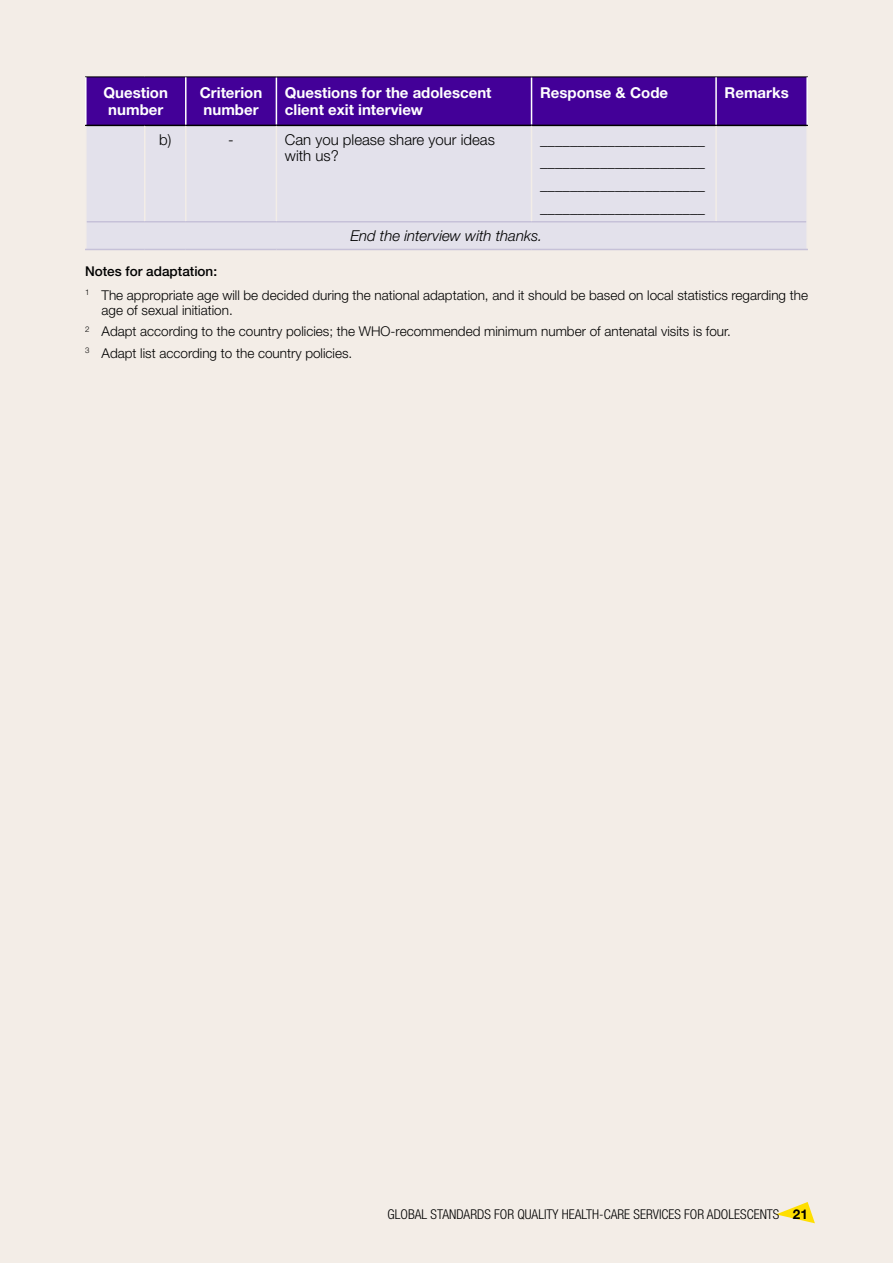
<style>
.page{position:relative;width:893px;height:1263px;background:#f3ede7}
.page>*{position:absolute;margin:0;border:0;box-sizing:border-box;transform-origin:0 0}
.t1{font:300 15px/22.8px "Helvetica Neue LT Std";color:#000}
.t2{font:700 15px/16.5px "Helvetica Neue LT Std";color:#fff}
.t3{font:italic 300 15px "Helvetica Neue LT Std";color:#000}
.t4{font:300 13.5px/21.5px "Helvetica Neue LT Std";color:#000}
.t5{font:300 condensed 13.5px "Helvetica Neue LT Std";color:#000}
.s1{font-weight:500}
.s2{font-weight:700;font-stretch:normal}
</style>
<div class="page">
<svg style="left:776px;top:1202px;width:39px;height:21px"></svg>
<div style="left:87px;top:78px;width:719px;height:47px;background:#430098"></div>
<div style="left:87px;top:126px;width:719px;height:123px;background:#e3e1eb"></div>
<hr style="left:276px;top:77px;width:1px;height:48px;background:#fff">
<hr style="left:531px;top:77px;width:1px;height:48px;background:#fff">
<hr style="left:85px;top:125px;width:60px;height:1px;background:#000">
<hr style="left:145px;top:125px;width:41px;height:1px;background:#000">
<hr style="left:186px;top:125px;width:90px;height:1px;background:#000">
<hr style="left:276px;top:125px;width:255px;height:1px;background:#000">
<hr style="left:531px;top:125px;width:185px;height:1px;background:#000">
<hr style="left:716px;top:125px;width:92px;height:1px;background:#000">
<hr style="left:185px;top:126px;width:2px;height:95px;background:#f3ede7">
<hr style="left:276px;top:126px;width:1px;height:95px;background:#f3ede7">
<hr style="left:531px;top:126px;width:1px;height:95px;background:#f3ede7">
<hr style="left:87px;top:221px;width:58px;height:1px;background:#c6c1d8">
<hr style="left:145px;top:221px;width:41px;height:1px;background:#c6c1d8">
<hr style="left:186px;top:221px;width:90px;height:1px;background:#c6c1d8">
<hr style="left:276px;top:221px;width:255px;height:1px;background:#c6c1d8">
<hr style="left:531px;top:221px;width:185px;height:1px;background:#c6c1d8">
<hr style="left:716px;top:221px;width:90px;height:1px;background:#c6c1d8">
<hr style="left:85px;top:77px;width:60px;height:1px;background:#000">
<hr style="left:145px;top:77px;width:41px;height:1px;background:#000">
<hr style="left:186px;top:77px;width:90px;height:1px;background:#000">
<hr style="left:276px;top:77px;width:255px;height:1px;background:#000">
<hr style="left:531px;top:77px;width:185px;height:1px;background:#000">
<hr style="left:716px;top:77px;width:92px;height:1px;background:#000">
<hr style="left:144px;top:126px;width:1px;height:95px;background:#f3ede7">
<hr style="left:715px;top:126px;width:2px;height:95px;background:#f3ede7">
<hr style="left:85px;top:249px;width:60px;height:1px;background:#c6c1d8">
<hr style="left:145px;top:249px;width:41px;height:1px;background:#c6c1d8">
<hr style="left:186px;top:249px;width:90px;height:1px;background:#c6c1d8">
<hr style="left:276px;top:249px;width:255px;height:1px;background:#c6c1d8">
<hr style="left:531px;top:249px;width:185px;height:1px;background:#c6c1d8">
<hr style="left:716px;top:249px;width:92px;height:1px;background:#c6c1d8">
<hr style="left:85px;top:77px;width:2px;height:48px;background:#fff">
<hr style="left:185px;top:77px;width:2px;height:48px;background:#fff">
<hr style="left:715px;top:77px;width:2px;height:48px;background:#fff">
<hr style="left:806px;top:77px;width:2px;height:48px;background:#fff">
<p class="t2" style="left:104px;top:84px;width:66px;text-align:center">Question number</p>
<p class="t2" style="left:200px;top:84px;width:64px">Criterion number</p>
<p class="t2" style="left:285px;top:84px;width:208px">Questions for the adolescent client exit interview</p>
<p class="t2" style="left:540px;top:84px;width:130px">Response &amp; Code</p>
<p class="t2" style="left:725px;top:84px;width:66px">Remarks</p>
<p class="t1" style="left:159px;top:128px;width:14px">b)</p>
<p class="t1" style="left:228px;top:128px;width:7px">-</p>
<p class="t1" style="left:285px;top:131px;width:212px;line-height:16.5px">Can you please share your ideas with us?</p>
<p class="t1" style="left:540px;top:128px;width:166px;text-align:justify">______________________ ______________________ ______________________ ______________________</p>
<p class="t3" style="left:350px;top:227px;width:193px">End the interview with thanks.</p>
<p class="t4" style="left:85px;top:259px;width:724px;line-height:23.5px"><span class="s1">Notes for adaptation:<br></span><sup>1</sup> The appropriate age will be decided during the national adaptation, and it should be based on local statistics regarding the</p>
<p class="t4" style="left:85px;top:299px;width:647px;text-indent:16px">age of sexual initiation.<br><sup>2</sup> Adapt according to the country policies; the WHO-recommended minimum number of antenatal visits is four.<br><sup>3</sup> Adapt list according to the country policies.</p>
<p class="t5" style="left:388px;top:1206px;width:422px">GLOBAL STANDARDS FOR QUALITY HEALTH-CARE SERVICES FOR ADOLESCENTS <span class="s2">21</span></p>
</div>
